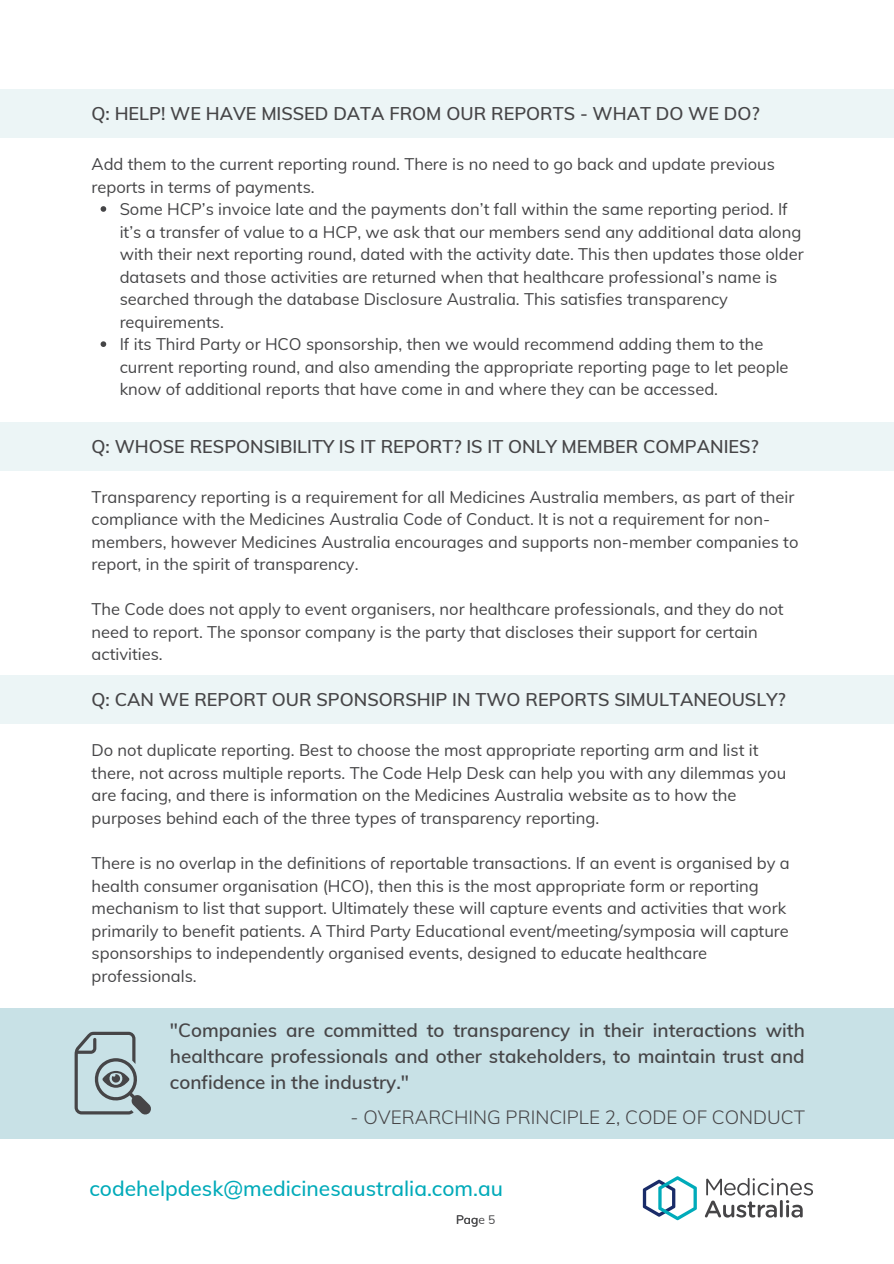
<style>
.page{position:relative;width:894px;height:1264px;background:#fff}
.page>*{position:absolute;margin:0;border:0;box-sizing:border-box;transform-origin:0 0}
.t1{font:500 21px "Muli";color:#00aab9}
.t2{font:600 18.9px/26px "Muli";color:#464547;text-align:justify}
.t3{font:300 18.9px "Muli";color:#464547}
.t4{font:600 18px "Muli";color:#464547}
.t5{font:16.5px/22.5px "Muli";color:#454547}
.t6{font:12px "Muli";color:#454547}
</style>
<div class="page">
<div style="left:0;top:89px;width:893px;height:49px;background:#ecf5f6"></div>
<svg style="left:101px;top:206px;width:5px;height:6px"></svg>
<svg style="left:101px;top:341px;width:5px;height:6px"></svg>
<div style="left:0;top:422px;width:893px;height:48px;background:#ecf5f6"></div>
<div style="left:0;top:675px;width:893px;height:49px;background:#ecf5f6"></div>
<svg style="left:642px;top:1176px;width:54px;height:44px"></svg>
<svg style="left:704px;top:1178px;width:108px;height:39px"></svg>
<div style="left:0;top:1008px;width:893px;height:130px;background:#c8e1e6"></div>
<svg style="left:75px;top:1031px;width:76px;height:84px"></svg>
<p class="t4" style="left:92px;top:102px;width:669px">Q: HELP! WE HAVE MISSED DATA FROM OUR REPORTS - WHAT DO WE DO?</p>
<p class="t5" style="left:92px;top:153px;width:684px">Add them to the current reporting round. There is no need to go back and update previous reports in terms of payments.</p>
<p class="t5" style="left:120px;top:198px;width:685px">Some HCP’s invoice late and the payments don’t fall within the same reporting period. If it’s a transfer of value to a HCP, we ask that our members send any additional data along with their next reporting round, dated with the activity date. This then updates those older datasets and those activities are returned when that healthcare professional’s name is searched through the database Disclosure Australia. This satisfies transparency requirements.</p>
<p class="t5" style="left:120px;top:333px;width:670px">If its Third Party or HCO sponsorship, then we would recommend adding them to the current reporting round, and also amending the appropriate reporting page to let people know of additional reports that have come in and where they can be accessed.</p>
<p class="t4" style="left:92px;top:434px;width:668px">Q: WHOSE RESPONSIBILITY IS IT REPORT? IS IT ONLY MEMBER COMPANIES?</p>
<p class="t5" style="left:92px;top:485px;width:708px">Transparency reporting is a requirement for all Medicines Australia members, as part of their compliance with the Medicines Australia Code of Conduct. It is not a requirement for non&shy;members, however Medicines Australia encourages and supports non-member companies to report, in the spirit of transparency.</p>
<p class="t5" style="left:92px;top:598px;width:693px">The Code does not apply to event organisers, nor healthcare professionals, and they do not need to report. The sponsor company is the party that discloses their support for certain activities.</p>
<p class="t4" style="left:92px;top:688px;width:695px">Q: CAN WE REPORT OUR SPONSORSHIP IN TWO REPORTS SIMULTANEOUSLY?</p>
<p class="t5" style="left:92px;top:738px;width:696px">Do not duplicate reporting. Best to choose the most appropriate reporting arm and list it there, not across multiple reports. The Code Help Desk can help you with any dilemmas you are facing, and there is information on the Medicines Australia website as to how the purposes behind each of the three types of transparency reporting.</p>
<p class="t5" style="left:92px;top:851px;width:699px">There is no overlap in the definitions of reportable transactions. If an event is organised by a health consumer organisation (HCO), then this is the most appropriate form or reporting mechanism to list that support. Ultimately these will capture events and activities that work primarily to benefit patients. A Third Party Educational event/meeting/symposia will capture sponsorships to independently organised events, designed to educate healthcare professionals.</p>
<p class="t2" style="left:170px;top:1017px;width:636px">"Companies are committed to transparency in their interactions with healthcare professionals and other stakeholders, to maintain trust and confidence in the industry."</p>
<p class="t3" style="left:350px;top:1104px;width:456px">- OVERARCHING PRINCIPLE 2, CODE OF CONDUCT</p>
<p class="t1" style="left:89px;top:1174px;width:415px">codehelpdesk@medicinesaustralia.com.au</p>
<p class="t6" style="left:456px;top:1211px;width:41px">Page 5</p>
</div>
